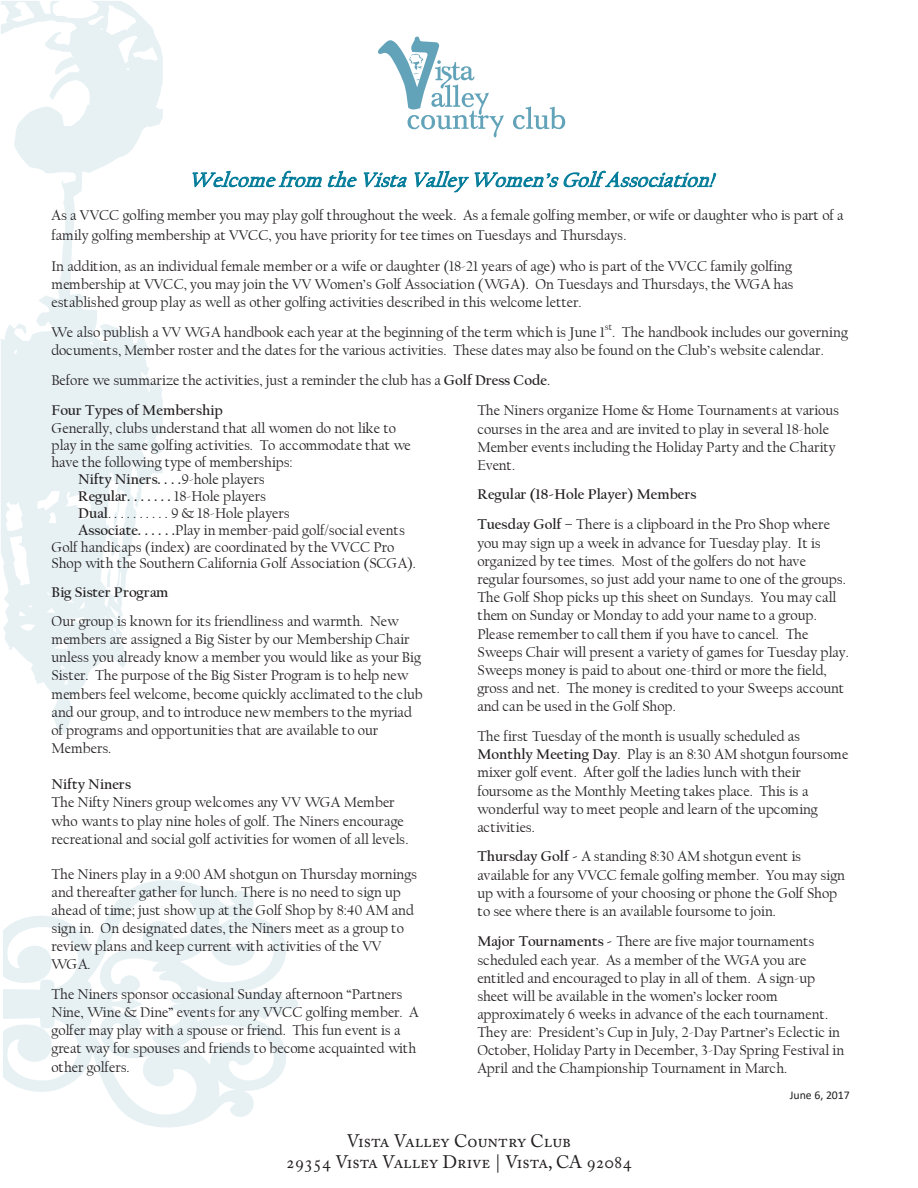
<style>
.page{position:relative;width:918px;height:1188px;background:#fff}
.page>*{position:absolute;margin:0;border:0;box-sizing:border-box;transform-origin:0 0}
.t1{font:italic 20.7px "Californian FB";color:#007b99}
.t2{font:18px "Adobe Caslon Pro";color:#231f20}
.t3{font:14.85px/18.1px "Californian FB";letter-spacing:-.01em;color:#231f20}
.t4{font:700 14.85px/30.2px "Californian FB";color:#231f20}
.t5{font:11.85px "Calibri";letter-spacing:-.005em;color:#231f20}
.t6{font:9.75px "Californian FB";color:#231f20}
.s1{font-weight:700}
.s2{font-weight:400}
</style>
<div class="page">
<svg style="left:1px;top:1px;width:162px;height:733px;fill:#e7f1f4"></svg>
<svg style="left:107px;top:558px;width:4px;height:29px"></svg>
<svg style="left:3px;top:880px;width:295px;height:247px"></svg>
<svg style="left:3px;top:983px;width:30px;height:7px"></svg>
<svg style="left:118px;top:1007px;width:4px;height:6px"></svg>
<svg style="left:158px;top:1034px;width:5px;height:3px"></svg>
<svg style="left:378px;top:37px;width:187px;height:100px"></svg>
<svg style="left:192px;top:170px;width:129px;height:18px"></svg>
<svg style="left:328px;top:171px;width:29px;height:17px"></svg>
<svg style="left:364px;top:172px;width:43px;height:16px"></svg>
<svg style="left:415px;top:170px;width:54px;height:23px"></svg>
<svg style="left:475px;top:170px;width:241px;height:18px"></svg>
<p class="t1" style="left:188px;top:168px;width:534px">Welcome from the Vista Valley Women’s Golf Association!</p>
<p class="t3" style="left:52px;top:206px;width:794px;line-height:19.5px">As a VVCC golfing member you may play golf throughout the week. As a female golfing member, or wife or daughter who is part of a family golfing membership at VVCC, you have priority for tee times on Tuesdays and Thursdays.</p>
<p class="t3" style="left:52px;top:257px;width:743px;text-align:justify">In addition, as an individual female member or a wife or daughter (18-21 years of age) who is part of the VVCC family golfing membership at VVCC, you may join the VV Women’s Golf Association (WGA). On Tuesdays and Thursdays, the WGA has established group play as well as other golfing activities described in this welcome letter.</p>
<p class="t3" style="left:52px;top:323px;width:555px">We also publish a VV WGA handbook each year at the beginning of the term which is June 1</p>
<p class="t6" style="left:605px;top:322px;width:9px">st</p>
<p class="t3" style="left:52px;top:323px;width:798px;text-indent:561px">. The handbook includes our governing documents, Member roster and the dates for the various activities. These dates may also be found on the Club’s website calendar.</p>
<p class="t3" style="left:52px;top:365px;width:500px;line-height:30.2px">Before we summarize the activities, just a reminder the club has a <span class="s1">Golf Dress Code</span>.<br><span class="s1">Four Types of Membership</span></p>
<p class="t3" style="left:52px;top:420px;width:346px">Generally, clubs understand that all women do not like to</p>
<p class="t3" style="left:52px;top:436px;width:361px">play in the same golfing activities. To accommodate that we</p>
<p class="t3" style="left:52px;top:453px;width:243px">have the following type of memberships:</p>
<p class="t4" style="left:78px;top:464px;width:188px">Nifty Niners. . . .<span class="s2">9-hole players</span></p>
<p class="t4" style="left:78px;top:481px;width:189px">Regular. . . . . . . <span class="s2">18-Hole players</span></p>
<p class="t3" style="left:78px;top:504px;width:213px"><span class="s1">Dual</span>. . . . . . . . . . 9 &amp; 18-Hole players</p>
<p class="t3" style="left:78px;top:521px;width:328px"><span class="s1">Associate. . . . . .</span>Play in member-paid golf/social events</p>
<p class="t3" style="left:52px;top:538px;width:344px">Golf handicaps (index) are coordinated by the VVCC Pro</p>
<p class="t3" style="left:52px;top:555px;width:366px">Shop with the Southern California Golf Association (SCGA).</p>
<p class="t3" style="left:52px;top:578px;width:349px;line-height:29px"><span class="s1">Big Sister Program<br></span>Our group is known for its friendliness and warmth. New</p>
<p class="t3" style="left:52px;top:630px;width:373px">members are assigned a Big Sister by our Membership Chair unless you already know a member you would like as your Big Sister. The purpose of the Big Sister Program is to help new members feel welcome, become quickly acclimated to the club and our group, and to introduce new members to the myriad of programs and opportunities that are available to our Members.</p>
<p class="t3" style="left:52px;top:775px;width:359px"><span class="s1">Nifty Niners<br></span>The Nifty Niners group welcomes any VV WGA Member who wants to play nine holes of golf. The Niners encourage recreational and social golf activities for women of all levels.</p>
<p class="t3" style="left:52px;top:865px;width:367px">The Niners play in a 9:00 AM shotgun on Thursday mornings and thereafter gather for lunch. There is no need to sign up ahead of time; just show up at the Golf Shop by 8:40 AM and sign in. On designated dates, the Niners meet as a group to review plans and keep current with activities of the VV WGA.</p>
<p class="t3" style="left:52px;top:986px;width:369px">The Niners sponsor occasional Sunday afternoon “Partners Nine, Wine &amp; Dine” events for any VVCC golfing member. A golfer may play with a spouse or friend. This fun event is a great way for spouses and friends to become acquainted with other golfers.</p>
<p class="t3" style="left:477px;top:401px;width:363px">The Niners organize Home &amp; Home Tournaments at various courses in the area and are invited to play in several 18-hole Member events including the Holiday Party and the Charity Event.</p>
<p class="t4" style="left:477px;top:479px;width:354px">Regular (18-Hole Player) Members<br>Tuesday Golf – <span class="s2">There is a clipboard in the Pro Shop where</span></p>
<p class="t3" style="left:477px;top:534px;width:373px">you may sign up a week in advance for Tuesday play. It is organized by tee times. Most of the golfers do not have regular foursomes, so just add your name to one of the groups.<br>The Golf Shop picks up this sheet on Sundays. You may call them on Sunday or Monday to add your name to a group.<br>Please remember to call them if you have to cancel. The Sweeps Chair will present a variety of games for Tuesday play.<br>Sweeps money is paid to about one-third or more the field, gross and net. The money is credited to your Sweeps account and can be used in the Golf Shop.</p>
<p class="t3" style="left:477px;top:727px;width:372px">The first Tuesday of the month is usually scheduled as <span class="s1">Monthly Meeting Day</span>. Play is an 8:30 AM shotgun foursome mixer golf event. After golf the ladies lunch with their foursome as the Monthly Meeting takes place. This is a wonderful way to meet people and learn of the upcoming activities.</p>
<p class="t3" style="left:477px;top:848px;width:369px"><span class="s1">Thursday Golf -</span> A standing 8:30 AM shotgun event is available for any VVCC female golfing member. You may sign up with a foursome of your choosing or phone the Golf Shop to see where there is an available foursome to join.</p>
<p class="t3" style="left:477px;top:932px;width:368px"><span class="s1">Major Tournaments -</span> There are five major tournaments scheduled each year. As a member of the WGA you are entitled and encouraged to play in all of them. A sign-up sheet will be available in the women’s locker room approximately 6 weeks in advance of the each tournament.<br>They are: President’s Cup in July, 2-Day Partner’s Eclectic in October, Holiday Party in December, 3-Day Spring Festival in April and the Championship Tournament in March.</p>
<p class="t2" style="left:347px;top:1130px;width:226px">Vista Valley Country Club</p>
<p class="t2" style="left:286px;top:1151px;width:347px">29354 Vista Valley Drive | Vista, CA 92084</p>
<p class="t5" style="left:790px;top:1087px;width:62px">June 6, 2017</p>
</div>
